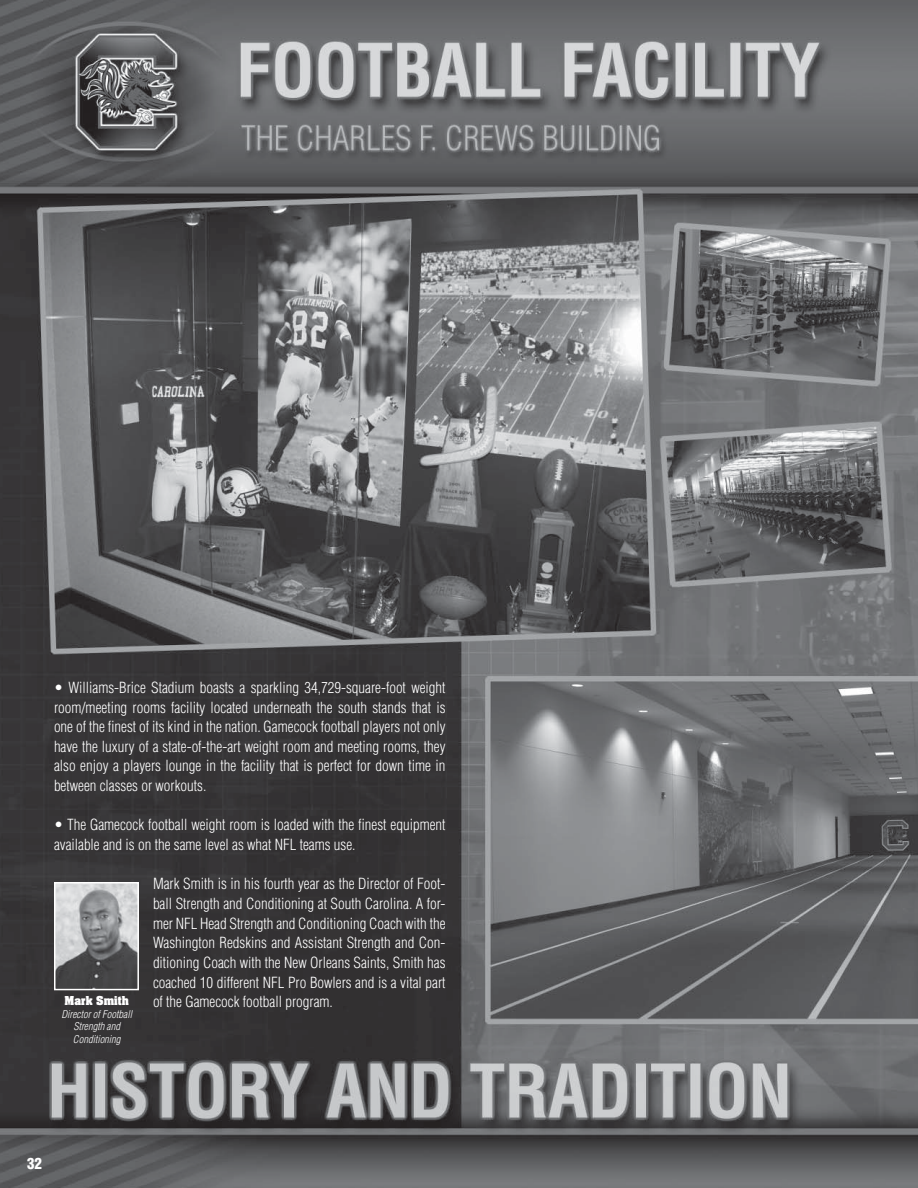
<style>
.page{position:relative;width:918px;height:1188px;background:#fff}
.page>*{position:absolute;margin:0;border:0;box-sizing:border-box;transform-origin:0 0}
.t1{font:300 condensed 15px/19.6px "Helvetica";color:#fff;text-align:justify}
.t2{font:900 condensed 15px "Helvetica";color:#fff}
.t3{font:italic 300 condensed 10.5px/12.6px "Helvetica";color:#fff;text-align:center}
.t4{font:700 10.5px "Aachen Std";color:#fff}
</style>
<div class="page">
<img style="left:0;top:0;width:918px;height:1188px">
<img style="left:57px;top:885px;width:79px;height:102px">
<div style="left:54px;top:882px;width:85px;height:108px;border:2px solid #fff"></div>
<p class="t1" style="left:54px;top:679px;width:393px">• Williams-Brice Stadium boasts a sparkling 34,729-square-foot weight room/meeting rooms facility located underneath the south stands that is one of the finest of its kind in the nation. Gamecock football players not only have the luxury of a state-of-the-art weight room and meeting rooms, they also enjoy a players lounge in the facility that is perfect for down time in between classes or workouts.</p>
<p class="t1" style="left:54px;top:816px;width:393px">• The Gamecock football weight room is loaded with the finest equipment available and is on the same level as what NFL teams use.</p>
<p class="t1" style="left:153px;top:875px;width:294px">Mark Smith is in his fourth year as the Director of Foot&shy;ball Strength and Conditioning at South Carolina. A for&shy;mer NFL Head Strength and Conditioning Coach with the Washington Redskins and Assistant Strength and Con&shy;ditioning Coach with the New Orleans Saints, Smith has coached 10 different NFL Pro Bowlers and is a vital part</p>
<p class="t4" style="left:65px;top:995px;width:66px">Mark Smith</p>
<p class="t1" style="left:153px;top:993px;width:181px">of the Gamecock football program.</p>
<p class="t3" style="left:61px;top:1008px;width:72px">Director of Football<br>Strength and<br>Conditioning</p>
<p class="t2" style="left:27px;top:1157px;width:16px">32</p>
</div>
